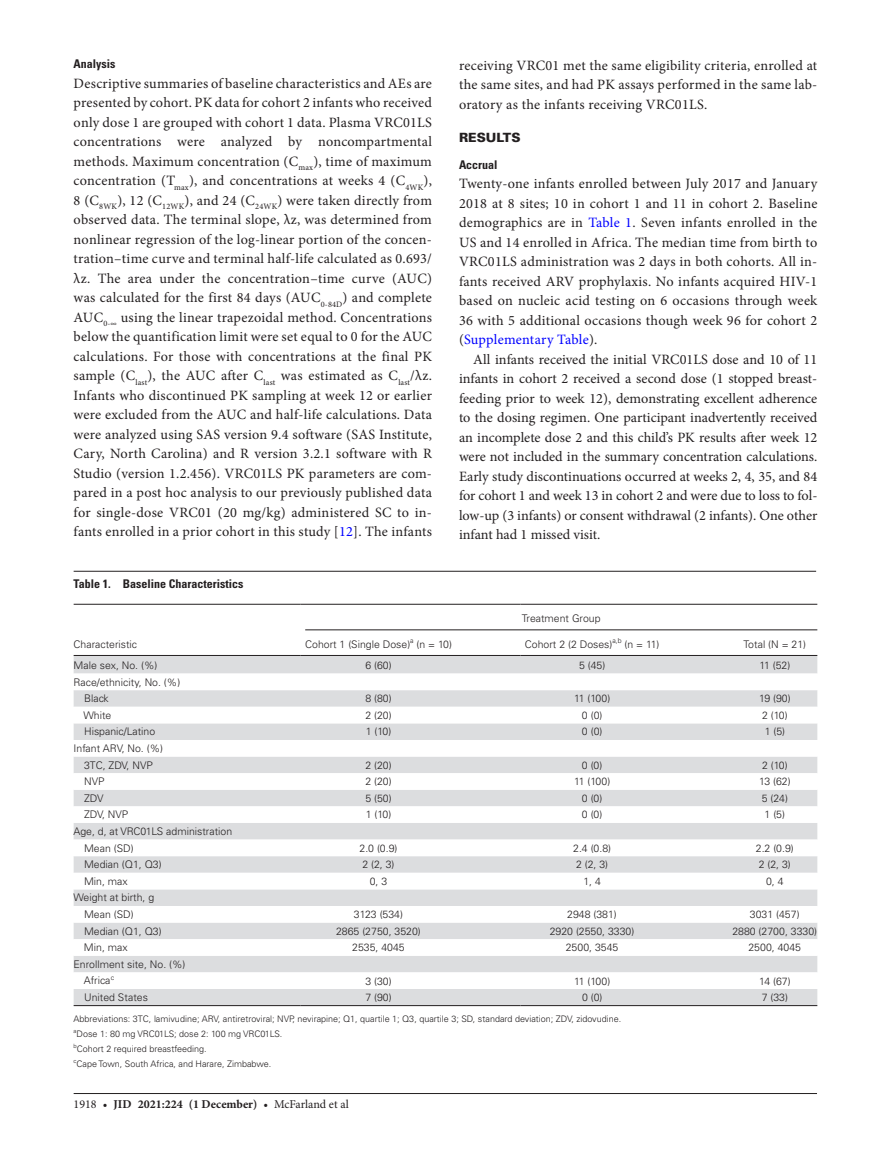
<style>
.page{position:relative;width:891px;height:1174px;background:#fff}
.page>*{position:absolute;margin:0;border:0;box-sizing:border-box;transform-origin:0 0}
.t1{font:14.25px/19.5px "Minion Pro";letter-spacing:.01em;color:#231f20;text-align:justify}
.t2{font:900 12.75px "Univers LT Std";color:#231f20}
.t3{font:700 condensed 12px "Univers LT Std";color:#231f20}
.t4{font:700 12px "Minion Pro";color:#231f20}
.t5{font:300 10.5px/16.6px "Univers LT Std";color:#231f20}
.t6{font:300 9px/15px "Univers LT Std";color:#231f20}
.t7{font:300 6.9px "Univers LT Std";color:#231f20}
.s1{color:#00f}
.s2{font-weight:400}
</style>
<div class="page">
<hr style="left:74px;top:1093px;width:743px;height:1px;background:#231f20">
<hr style="left:74px;top:571px;width:742px;height:1px;background:#231f20">
<svg style="left:305px;top:630px;width:512px;height:1px"></svg>
<div style="left:74px;top:656px;width:743px;height:349px;background:#dcdddf"></div>
<svg style="left:74px;top:674px;width:743px;height:315px"></svg>
<hr style="left:74px;top:604px;width:227px;height:1px;background:#231f20">
<hr style="left:301px;top:604px;width:219px;height:1px;background:#231f20">
<hr style="left:520px;top:604px;width:208px;height:1px;background:#231f20">
<hr style="left:728px;top:604px;width:89px;height:1px;background:#231f20">
<hr style="left:74px;top:655px;width:227px;height:1px;background:#231f20">
<hr style="left:301px;top:655px;width:219px;height:1px;background:#231f20">
<hr style="left:520px;top:655px;width:208px;height:1px;background:#231f20">
<hr style="left:728px;top:655px;width:89px;height:1px;background:#231f20">
<hr style="left:74px;top:1005px;width:227px;height:1px;background:#231f20">
<hr style="left:301px;top:1005px;width:219px;height:1px;background:#231f20">
<hr style="left:520px;top:1005px;width:208px;height:1px;background:#231f20">
<hr style="left:728px;top:1005px;width:89px;height:1px;background:#231f20">
<hr style="left:305px;top:629px;width:512px;height:1px;background:#231f20">
<p class="t3" style="left:74px;top:56px;width:43px">Analysis</p>
<p class="t1" style="left:74px;top:73px;width:360px">Descriptive summaries of baseline characteristics and AEs are presented by cohort. PK data for cohort 2 infants who received only dose 1 are grouped with cohort 1 data. Plasma VRC01LS concentrations were analyzed by noncompartmental methods. Maximum concentration (C<sub>max</sub>), time of maximum concentration (T<sub>max</sub>), and concentrations at weeks 4 (C<sub>4WK</sub>), 8 (C<sub>8WK</sub>), 12 (C<sub>12WK</sub>), and 24 (C<sub>24WK</sub>) were taken directly from observed data. The terminal slope, λz, was determined from nonlinear regression of the log-linear portion of the concen&shy;tration–time curve and terminal half-life calculated as 0.693/ λz. The area under the concentration–time curve (AUC) was calculated for the first 84 days (AUC<sub>0-84D</sub>) and complete AUC<sub>0-∞</sub> using the linear trapezoidal method. Concentrations below the quantification limit were set equal to 0 for the AUC calculations. For those with concentrations at the final PK sample (C<sub>last</sub>), the AUC after C<sub>last</sub> was estimated as C<sub>last</sub>/λz.<br>Infants who discontinued PK sampling at week 12 or earlier were excluded from the AUC and half-life calculations. Data were analyzed using SAS version 9.4 software (SAS Institute, Cary, North Carolina) and R version 3.2.1 software with R Studio (version 1.2.456). VRC01LS PK parameters are com&shy;pared in a post hoc analysis to our previously published data for single-dose VRC01 (20 mg/kg) administered SC to in&shy;fants enrolled in a prior cohort in this study [<span class="s1">12</span>]. The infants</p>
<p class="t3" style="left:74px;top:576px;width:171px">Table 1. Baseline Characteristics</p>
<p class="t1" style="left:459px;top:55px;width:360px">receiving VRC01 met the same eligibility criteria, enrolled at the same sites, and had PK assays performed in the same lab&shy;oratory as the infants receiving VRC01LS.</p>
<p class="t2" style="left:459px;top:129px;width:63px">RESULTS</p>
<p class="t3" style="left:459px;top:157px;width:40px">Accrual</p>
<p class="t1" style="left:459px;top:174px;width:360px">Twenty-one infants enrolled between July 2017 and January 2018 at 8 sites; 10 in cohort 1 and 11 in cohort 2. Baseline demographics are in <span class="s1">Table 1</span>. Seven infants enrolled in the US and 14 enrolled in Africa. The median time from birth to VRC01LS administration was 2 days in both cohorts. All in&shy;fants received ARV prophylaxis. No infants acquired HIV-1 based on nucleic acid testing on 6 occasions through week 36 with 5 additional occasions though week 96 for cohort 2 (<span class="s1">Supplementary Table</span>).</p>
<p class="t1" style="left:459px;top:349px;width:360px;text-indent:14px">All infants received the initial VRC01LS dose and 10 of 11 infants in cohort 2 received a second dose (1 stopped breast&shy;feeding prior to week 12), demonstrating excellent adherence to the dosing regimen. One participant inadvertently received an incomplete dose 2 and this child’s PK results after week 12 were not included in the summary concentration calculations.<br>Early study discontinuations occurred at weeks 2, 4, 35, and 84 for cohort 1 and week 13 in cohort 2 and were due to loss to fol&shy;low-up (3 infants) or consent withdrawal (2 infants). One other infant had 1 missed visit.</p>
<p class="t5" style="left:522px;top:610px;width:80px">Treatment Group</p>
<p class="t5" style="left:74px;top:636px;width:65px">Characteristic</p>
<p class="t5" style="left:305px;top:636px;width:148px">Cohort 1 (Single Dose)<sup>a</sup> (n = 10)</p>
<p class="t5" style="left:525px;top:636px;width:89px">Cohort 2 (2 Doses)</p>
<p class="t7" style="left:612px;top:637px;width:11px">a,b</p>
<p class="t5" style="left:625px;top:636px;width:36px">(n = 11)</p>
<p class="t5" style="left:744px;top:636px;width:64px">Total (N = 21)</p>
<p class="t5" style="left:74px;top:657px;width:85px">Male sex, No. (%)</p>
<p class="t5" style="left:365px;top:657px;width:28px">6 (60)</p>
<p class="t5" style="left:579px;top:657px;width:28px">5 (45)</p>
<p class="t5" style="left:759px;top:657px;width:32px">11 (52)</p>
<p class="t5" style="left:84px;top:674px;width:98px;text-indent:-10px">Race/ethnicity, No. (%)<br>Black</p>
<p class="t5" style="left:365px;top:690px;width:28px">8 (80)</p>
<p class="t5" style="left:574px;top:690px;width:38px">11 (100)</p>
<p class="t5" style="left:759px;top:690px;width:33px">19 (90)</p>
<p class="t5" style="left:83px;top:707px;width:30px">White</p>
<p class="t5" style="left:365px;top:707px;width:28px">2 (20)</p>
<p class="t5" style="left:582px;top:707px;width:22px">0 (0)</p>
<p class="t5" style="left:762px;top:707px;width:27px">2 (10)</p>
<p class="t5" style="left:84px;top:723px;width:73px">Hispanic/Latino</p>
<p class="t5" style="left:366px;top:723px;width:27px">1 (10)</p>
<p class="t5" style="left:582px;top:723px;width:22px">0 (0)</p>
<p class="t5" style="left:765px;top:723px;width:22px">1 (5)</p>
<p class="t5" style="left:74px;top:740px;width:91px;text-align:center">Infant ARV, No. (%)<br>3TC, ZDV, NVP</p>
<p class="t5" style="left:365px;top:757px;width:28px">2 (20)</p>
<p class="t5" style="left:582px;top:757px;width:22px">0 (0)</p>
<p class="t5" style="left:762px;top:757px;width:27px">2 (10)</p>
<p class="t5" style="left:84px;top:773px;width:22px">NVP</p>
<p class="t5" style="left:365px;top:773px;width:28px">2 (20)</p>
<p class="t5" style="left:574px;top:773px;width:38px">11 (100)</p>
<p class="t5" style="left:759px;top:773px;width:33px">13 (62)</p>
<p class="t5" style="left:84px;top:790px;width:21px">ZDV</p>
<p class="t5" style="left:365px;top:790px;width:28px">5 (50)</p>
<p class="t5" style="left:582px;top:790px;width:22px">0 (0)</p>
<p class="t5" style="left:762px;top:790px;width:28px">5 (24)</p>
<p class="t5" style="left:84px;top:806px;width:46px">ZDV, NVP</p>
<p class="t5" style="left:366px;top:806px;width:27px">1 (10)</p>
<p class="t5" style="left:582px;top:806px;width:22px">0 (0)</p>
<p class="t5" style="left:765px;top:806px;width:22px">1 (5)</p>
<p class="t5" style="left:84px;top:823px;width:150px;text-indent:-10px">Age, d, at VRC01LS administration<br>Mean (SD)</p>
<p class="t5" style="left:360px;top:840px;width:39px">2.0 (0.9)</p>
<p class="t5" style="left:573px;top:840px;width:39px">2.4 (0.8)</p>
<p class="t5" style="left:756px;top:840px;width:39px">2.2 (0.9)</p>
<p class="t5" style="left:84px;top:856px;width:79px">Median (Q1, Q3)</p>
<p class="t5" style="left:362px;top:856px;width:34px">2 (2, 3)</p>
<p class="t5" style="left:576px;top:856px;width:34px">2 (2, 3)</p>
<p class="t5" style="left:759px;top:856px;width:34px">2 (2, 3)</p>
<p class="t5" style="left:84px;top:873px;width:45px">Min, max</p>
<p class="t5" style="left:370px;top:873px;width:19px">0, 3</p>
<p class="t5" style="left:583px;top:873px;width:19px">1, 4</p>
<p class="t5" style="left:766px;top:873px;width:19px">0, 4</p>
<p class="t5" style="left:84px;top:889px;width:72px;text-indent:-10px">Weight at birth, g<br>Mean (SD)</p>
<p class="t5" style="left:354px;top:906px;width:51px">3123 (534)</p>
<p class="t5" style="left:567px;top:906px;width:51px">2948 (381)</p>
<p class="t5" style="left:750px;top:906px;width:51px">3031 (457)</p>
<p class="t5" style="left:84px;top:923px;width:79px">Median (Q1, Q3)</p>
<p class="t5" style="left:336px;top:923px;width:86px">2865 (2750, 3520)</p>
<p class="t5" style="left:550px;top:923px;width:86px">2920 (2550, 3330)</p>
<p class="t5" style="left:732px;top:923px;width:86px">2880 (2700, 3330)</p>
<p class="t5" style="left:84px;top:939px;width:45px">Min, max</p>
<p class="t5" style="left:352px;top:939px;width:54px">2535, 4045</p>
<p class="t5" style="left:566px;top:939px;width:54px">2500, 3545</p>
<p class="t5" style="left:748px;top:939px;width:54px">2500, 4045</p>
<p class="t5" style="left:84px;top:956px;width:103px;text-indent:-10px">Enrollment site, No. (%)<br>Africa<sup>c</sup></p>
<p class="t5" style="left:365px;top:972px;width:28px">3 (30)</p>
<p class="t5" style="left:574px;top:972px;width:38px">11 (100)</p>
<p class="t5" style="left:759px;top:972px;width:33px">14 (67)</p>
<p class="t5" style="left:84px;top:989px;width:65px">United States</p>
<p class="t5" style="left:365px;top:989px;width:28px">7 (90)</p>
<p class="t5" style="left:582px;top:989px;width:22px">0 (0)</p>
<p class="t5" style="left:762px;top:989px;width:28px">7 (33)</p>
<p class="t6" style="left:74px;top:1012px;width:549px">Abbreviations: 3TC, lamivudine; ARV, antiretroviral; NVP, nevirapine; Q1, quartile 1; Q3, quartile 3; SD, standard deviation; ZDV, zidovudine. <sup>a</sup>Dose 1: 80 mg VRC01LS; dose 2: 100 mg VRC01LS.<br><sup>b</sup>Cohort 2 required breastfeeding.<br><sup>c</sup>Cape Town, South Africa, and Harare, Zimbabwe.</p>
<p class="t4" style="left:74px;top:1095px;width:277px"><span class="s2">1918 •</span> jid 2021:224 (1 December) <span class="s2">• McFarland et al</span></p>
</div>
